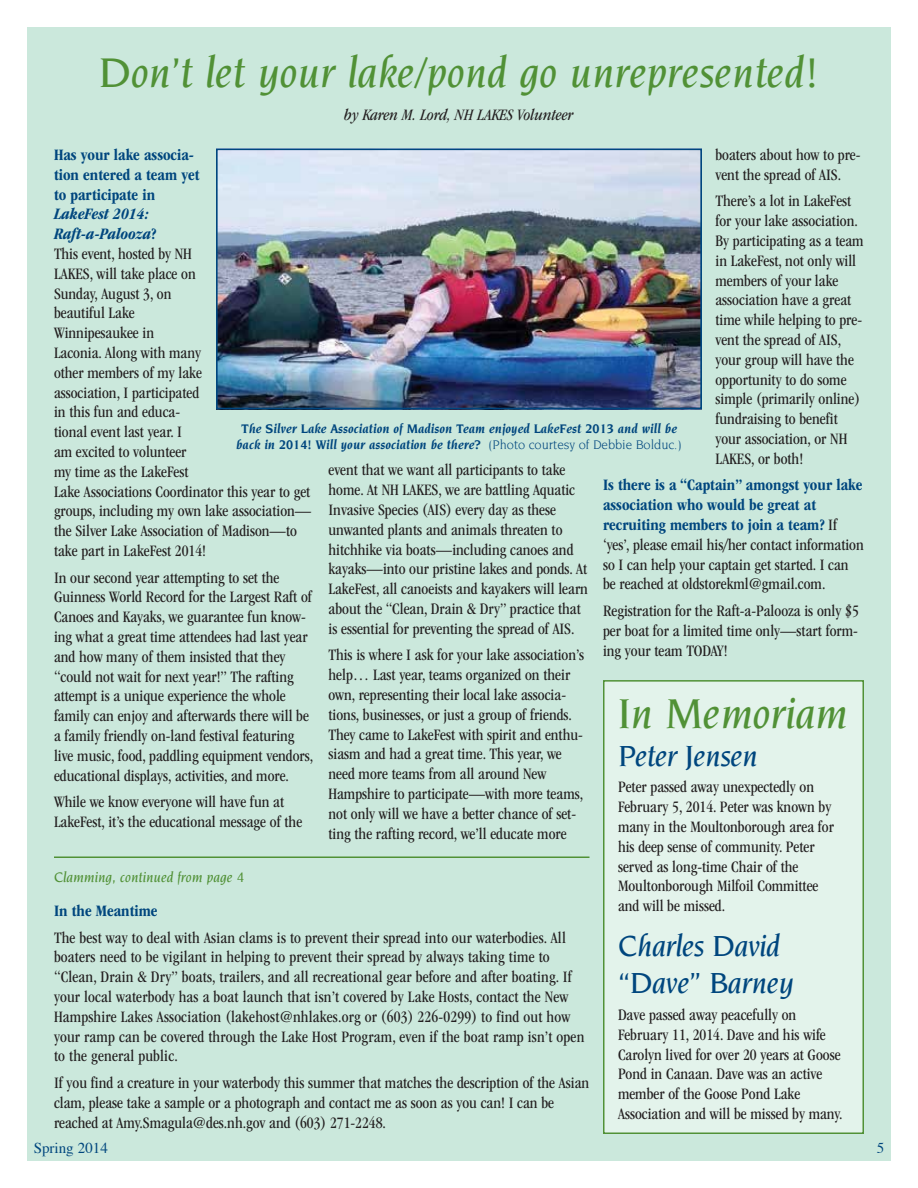
<style>
.page{position:relative;width:918px;height:1188px;background:#fff}
.page>*{position:absolute;margin:0;border:0;box-sizing:border-box;transform-origin:0 0}
.t1{font:italic 500 45px "Novarese Std";color:#519136}
.t2{font:italic 500 31.5px/37.8px "Novarese Std";letter-spacing:-.015em;color:#00467e}
.t3{font:condensed 16.5px/19.8px "ITC Garamond Std";color:#231f20}
.t4{font:700 condensed 16.5px/19.8px "ITC Garamond Std";color:#00467e}
.t5{font:italic condensed 16.5px "ITC Garamond Std";color:#231f20}
.t6{font:italic 500 15px "Novarese Std";color:#519136}
.t7{font:15px "Times";color:#00467e}
.t8{font:italic 700 13.5px/16.2px "Novarese Std";color:#00467e;text-align:center;scale:.95 1}
.s1{font-weight:700;color:#00467e}
.s2{font-weight:700;font-style:italic;color:#00467e}
.s3{font-weight:400;font-style:normal}
</style>
<div class="page">
<div style="left:27px;top:27px;width:864px;height:1134px;background:#cbe8dc"></div>
<img style="left:219px;top:151px;width:480px;height:255px">
<div style="left:216px;top:148px;width:486px;height:261px;border:2px solid #00467e"></div>
<div style="left:604px;top:681px;width:259px;height:452px;background:#e3f3eb"></div>
<div style="left:603px;top:680px;width:261px;height:454px;border:2px solid #519136"></div>
<hr style="left:54px;top:856px;width:536px;height:2px;background:#519136">
<h1 class="t1" style="left:99px;top:48px;width:722px">Don’t let your lake/pond go unrepresented!</h1>
<p class="t5" style="left:344px;top:106px;width:231px">by Karen M. Lord, NH LAKES Volunteer</p>
<p class="t3" style="left:716px;top:145px;width:147px">boaters about how to pre&shy;vent the spread of AIS.</p>
<p class="t3" style="left:716px;top:191px;width:150px">There’s a lot in LakeFest for your lake association.<br>By participating as a team in LakeFest, not only will members of your lake association have a great time while helping to pre&shy;vent the spread of AIS, your group will have the opportunity to do some simple (primarily online) fundraising to benefit your association, or NH<br>LAKES, or both!</p>
<p class="t3" style="left:603px;top:475px;width:262px"><span class="s1">Is there is a “Captain” amongst your lake association who would be great at recruiting members to join a team?</span> If ‘yes’, please email his/her contact information so I can help your captain get started. I can be reached at oldstorekml@gmail.com.</p>
<p class="t3" style="left:603px;top:601px;width:257px;text-align:justify">Registration for the Raft-a-Palooza is only $5 per boat for a limited time only—start form&shy;ing your team TODAY!</p>
<p class="t4" style="left:54px;top:145px;width:147px">Has your lake associa&shy;tion entered a team yet to participate in</p>
<p class="t3" style="left:54px;top:204px;width:259px"><span class="s2">LakeFest 2014:<br>Raft-a-Palooza</span><span class="s1">?<br></span>This event, hosted by NH<br>LAKES, will take place on<br>Sunday, August 3, on<br>beautiful Lake<br>Winnipesaukee in<br>Laconia. Along with many<br>other members of my lake<br>association, I participated<br>in this fun and educa-<br>tional event last year. I<br>am excited to volunteer<br>my time as the LakeFest<br>Lake Associations Coordinator this year to get groups, including my own lake association— the Silver Lake Association of Madison—to take part in LakeFest 2014!</p>
<p class="t3" style="left:54px;top:568px;width:261px">In our second year attempting to set the Guinness World Record for the Largest Raft of Canoes and Kayaks, we guarantee fun know&shy;ing what a great time attendees had last year and how many of them insisted that they “could not wait for next year!” The rafting attempt is a unique experience the whole family can enjoy and afterwards there will be a family friendly on-land festival featuring live music, food, paddling equipment vendors, educational displays, activities, and more.</p>
<p class="t3" style="left:54px;top:792px;width:250px">While we know everyone will have fun at<br>LakeFest, it’s the educational message of the</p>
<p class="t8" style="left:236px;top:421px;width:470px">The Silver Lake Association of Madison Team enjoyed LakeFest 2013 and will be back in 2014! Will your association be there? <span class="s3">(Photo courtesy of Debbie Bolduc.)</span></p>
<p class="t3" style="left:328px;top:460px;width:261px">event that we want all participants to take home. At NH LAKES, we are battling Aquatic Invasive Species (AIS) every day as these unwanted plants and animals threaten to hitchhike via boats—including canoes and kayaks—into our pristine lakes and ponds. At LakeFest, all canoeists and kayakers will learn about the “Clean, Drain &amp; Dry” practice that is essential for preventing the spread of AIS.</p>
<p class="t3" style="left:328px;top:645px;width:257px">This is where I ask for your lake association’s help… Last year, teams organized on their own, representing their local lake associa&shy;tions, businesses, or just a group of friends.<br>They came to LakeFest with spirit and enthu&shy;siasm and had a great time. This year, we need more teams from all around New Hampshire to participate—with more teams, not only will we have a better chance of set&shy;ting the rafting record, we’ll educate more</p>
<h1 class="t1" style="left:618px;top:689px;width:231px">In Memoriam</h1>
<h2 class="t2" style="left:618px;top:737px;width:141px">Peter Jensen</h2>
<p class="t3" style="left:618px;top:777px;width:217px">Peter passed away unexpectedly on<br>February 5, 2014. Peter was known by many in the Moultonborough area for his deep sense of community. Peter served as long-time Chair of the<br>Moultonborough Milfoil Committee and will be missed.</p>
<h2 class="t2" style="left:618px;top:926px;width:178px">Charles David “Dave” Barney</h2>
<p class="t3" style="left:618px;top:1005px;width:226px">Dave passed away peacefully on February 11, 2014. Dave and his wife Carolyn lived for over 20 years at Goose Pond in Canaan. Dave was an active member of the Goose Pond Lake Association and will be missed by many.</p>
<p class="t6" style="left:54px;top:869px;width:192px">Clamming, continued from page 4</p>
<p class="t4" style="left:54px;top:901px;width:105px">In the Meantime</p>
<p class="t3" style="left:54px;top:928px;width:532px">The best way to deal with Asian clams is to prevent their spread into our waterbodies. All boaters need to be vigilant in helping to prevent their spread by always taking time to “Clean, Drain &amp; Dry” boats, trailers, and all recreational gear before and after boating. If your local waterbody has a boat launch that isn’t covered by Lake Hosts, contact the New Hampshire Lakes Association (lakehost@nhlakes.org or (603) 226-0299) to find out how your ramp can be covered through the Lake Host Program, even if the boat ramp isn’t open to the general public.</p>
<p class="t3" style="left:54px;top:1073px;width:537px">If you find a creature in your waterbody this summer that matches the description of the Asian clam, please take a sample or a photograph and contact me as soon as you can! I can be reached at Amy.Smagula@des.nh.gov and (603) 271-2248.</p>
<p class="t7" style="left:34px;top:1134px;width:76px">Spring 2014</p>
<p class="t7" style="left:877px;top:1134px;width:9px">5</p>
</div>
